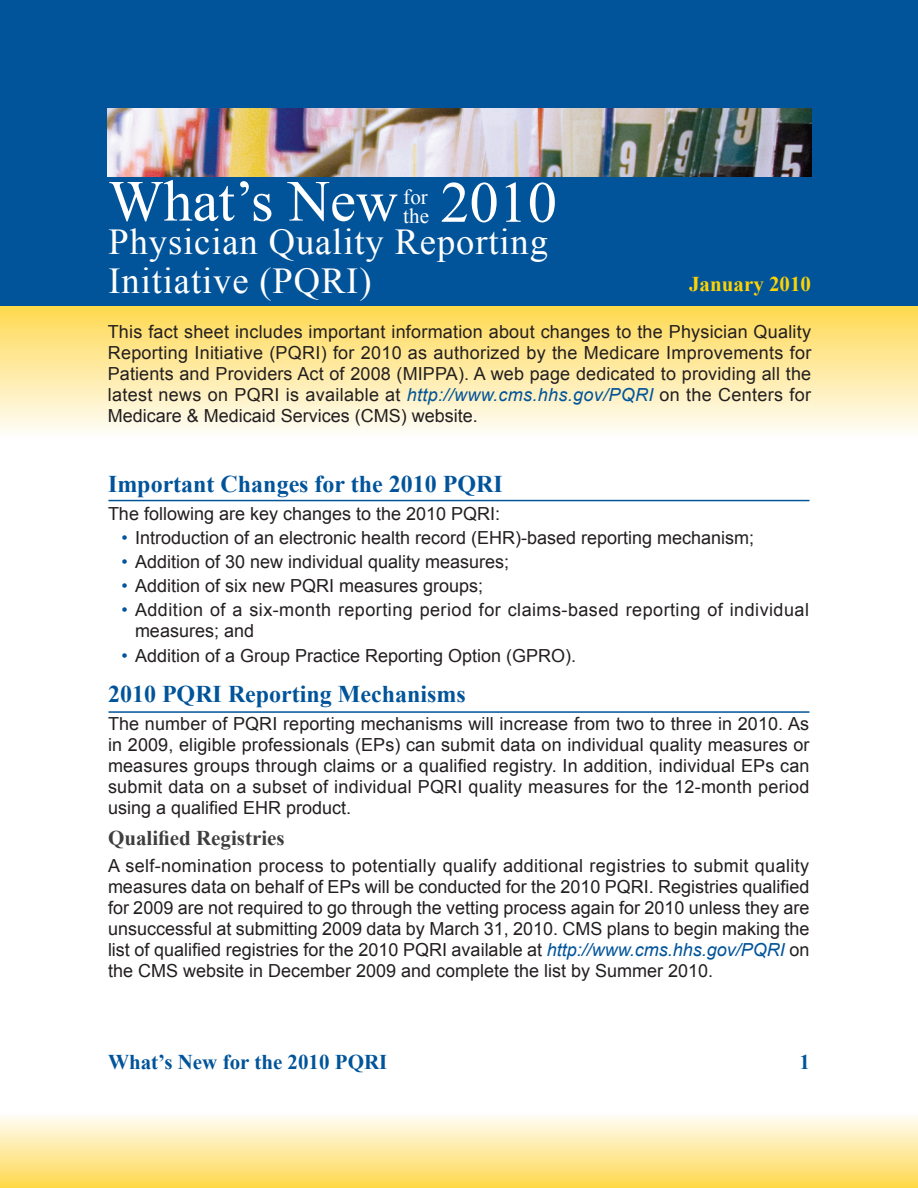
<style>
.page{position:relative;width:918px;height:1188px;background:#fff}
.page>*{position:absolute;margin:0;border:0;box-sizing:border-box;transform-origin:0 0}
.t1{font:58.2px "Times New Roman";color:#fff}
.t2{font:36.45px/39px "Times New Roman";letter-spacing:.025em;color:#fff}
.Header1{font:700 24px "Times New Roman";color:#01549a}
.Header1-2{font:700 21px "Times New Roman";color:#01549a}
.Header2{font:700 21px "Times New Roman";color:#3e3e3f}
.Header1-3{font:700 21px "Times New Roman";color:#fed304}
.t3{font:21px/18.1px "Times New Roman";color:#fff}
.Main_Body{font:700 21px "Times New Roman";color:#01549a}
.Main_Body-2{font:18px/21px "Arial";color:#231f20;text-align:justify}
.List_Level_I{font:18px "Arial";color:#231f20}
.List_Level_I-2{font:18px/21px "Arial";letter-spacing:.025em;color:#231f20}
.s1{font-style:italic;color:#01549a}
.s2{color:#01549a}
</style>
<div class="page">
<div style="left:0;top:1112px;width:918px;height:76px;background:linear-gradient(to bottom,#fefefd,#ffd94d)"></div>
<div style="left:0;top:0;width:918px;height:306px;background:#01549a"></div>
<div style="left:0;top:306px;width:918px;height:131px;background:linear-gradient(to bottom,#ffd951,#fefdfb)"></div>
<hr style="left:108px;top:500px;width:702px;height:1px;background:#01549a">
<hr style="left:108px;top:711px;width:702px;height:2px;background:#01549a">
<img style="left:108px;top:109px;width:703px;height:68px">
<p class="t1" style="left:108px;top:162px;width:291px">What’s New</p>
<p class="t3" style="left:403px;top:188px;width:27px">for the</p>
<p class="t1" style="left:440px;top:163px;width:118px">2010</p>
<p class="t2" style="left:108px;top:222px;width:441px">Physician Quality Reporting<br>Initiative (PQRI)</p>
<p class="Header1-3" style="left:689px;top:270px;width:123px">January 2010</p>
<p class="Main_Body-2" style="left:108px;top:322px;width:705px">This fact sheet includes important information about changes to the Physician Quality Reporting Initiative (PQRI) for 2010 as authorized by the Medicare Improvements for Patients and Providers Act of 2008 (MIPPA). A web page dedicated to providing all the latest news on PQRI is available at <span class="s1">http://www.cms.hhs.gov/PQRI</span> on the Centers for Medicare &amp; Medicaid Services (CMS) website.</p>
<p class="Header1" style="left:108px;top:467px;width:396px">Important Changes for the 2010 PQRI</p>
<p class="Main_Body-2" style="left:108px;top:503px;width:394px">The following are key changes to the 2010 PQRI:</p>
<p class="List_Level_I" style="left:122px;top:526px;width:634px"><span class="s2">•</span> Introduction of an electronic health record (EHR)-based reporting mechanism;</p>
<p class="List_Level_I" style="left:122px;top:550px;width:389px"><span class="s2">•</span> Addition of 30 new individual quality measures;</p>
<p class="List_Level_I" style="left:122px;top:574px;width:363px"><span class="s2">•</span> Addition of six new PQRI measures groups;</p>
<p class="List_Level_I-2" style="left:135px;top:600px;width:676px;text-indent:-14px"><span class="s2">•</span> Addition of a six-month reporting period for claims-based reporting of individual measures; and</p>
<p class="List_Level_I" style="left:122px;top:644px;width:456px"><span class="s2">•</span> Addition of a Group Practice Reporting Option (GPRO).</p>
<p class="Header1" style="left:108px;top:678px;width:359px">2010 PQRI Reporting Mechanisms</p>
<p class="Main_Body-2" style="left:108px;top:713px;width:703px">The number of PQRI reporting mechanisms will increase from two to three in 2010. As in 2009, eligible professionals (EPs) can submit data on individual quality measures or measures groups through claims or a qualified registry. In addition, individual EPs can submit data on a subset of individual PQRI quality measures for the 12-month period using a qualified EHR product.</p>
<p class="Header2" style="left:108px;top:823px;width:178px">Qualified Registries</p>
<p class="Main_Body-2" style="left:108px;top:856px;width:703px">A self-nomination process to potentially qualify additional registries to submit quality measures data on behalf of EPs will be conducted for the 2010 PQRI. Registries qualified for 2009 are not required to go through the vetting process again for 2010 unless they are unsuccessful at submitting 2009 data by March 31, 2010. CMS plans to begin making the list of qualified registries for the 2010 PQRI available at <span class="s1">http://www.cms.hhs.gov/PQRI</span> on the CMS website in December 2009 and complete the list by Summer 2010.</p>
<p class="Header1-2" style="left:108px;top:1047px;width:281px">What’s New for the 2010 PQRI</p>
<p class="Main_Body" style="left:800px;top:1048px;width:12px">1</p>
</div>
